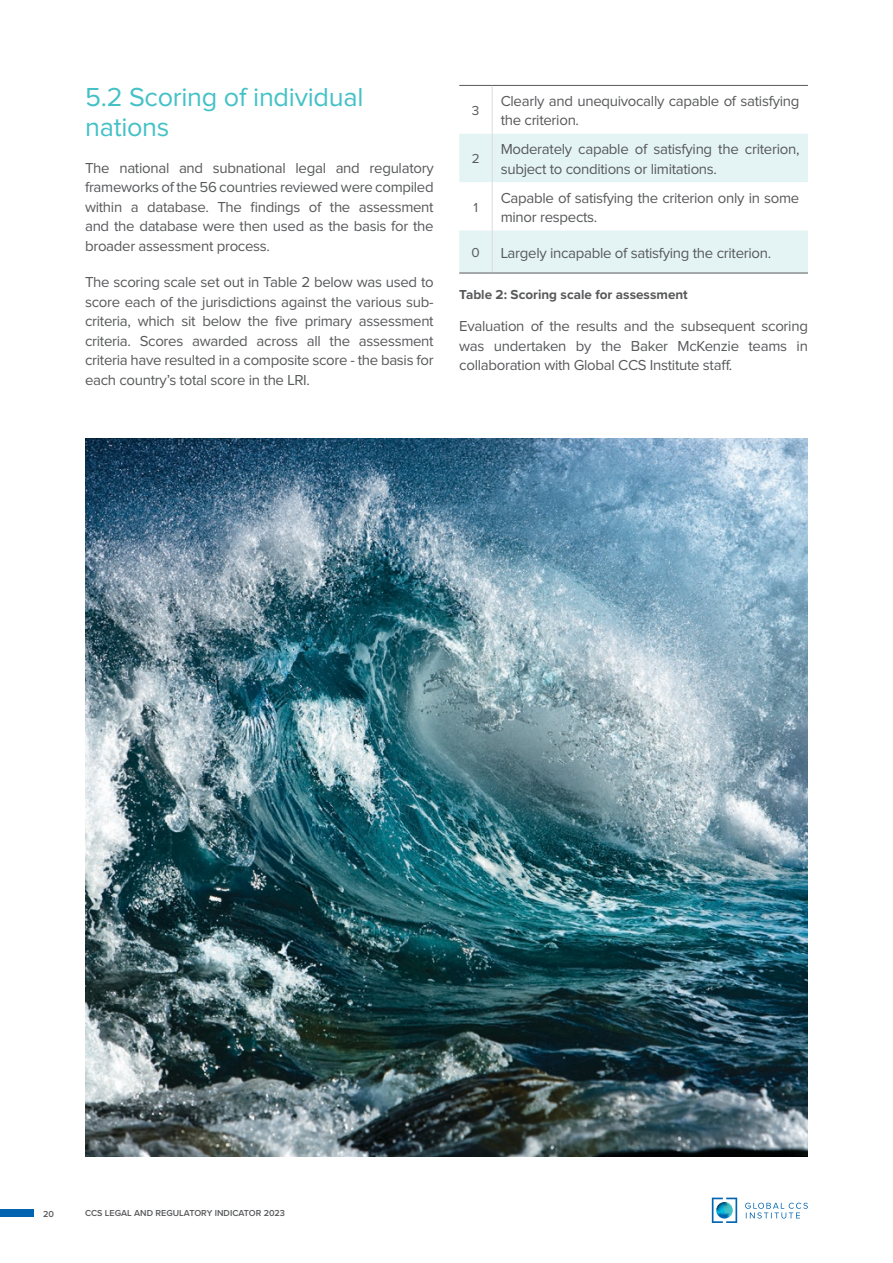
<style>
.page{position:relative;width:893px;height:1263px;background:#fff}
.page>*{position:absolute;margin:0;border:0;box-sizing:border-box;transform-origin:0 0}
.t1{font:27px/30px "Proxima Nova";letter-spacing:-.01em;color:#43c1c7}
.t2{font:15px/19.5px "Proxima Nova";letter-spacing:-.02em;color:#58595b;text-align:justify}
.t3{font:700 13.5px "Proxima Nova";color:#58595b}
.t4{font:13.5px "Proxima Nova";color:#58595b}
.t5{font:600 9px "Proxima Nova";color:#58595b}
</style>
<div class="page">
<div style="left:0;top:1209px;width:34px;height:7px;background:#0064b1"></div>
<svg style="left:712px;top:1197px;width:96px;height:26px"></svg>
<svg style="left:716px;top:1202px;width:17px;height:16px"></svg>
<svg style="left:459px;top:134px;width:349px;height:139px;fill:#e4f4f4"></svg>
<hr style="left:459px;top:85px;width:33px;height:1px;background:#58595b">
<hr style="left:492px;top:86px;width:1px;height:48px;background:#dadbdd">
<hr style="left:492px;top:85px;width:316px;height:1px;background:#58595b">
<hr style="left:492px;top:134px;width:1px;height:48px;background:#dadbdd">
<hr style="left:492px;top:182px;width:1px;height:48px;background:#dadbdd">
<hr style="left:492px;top:230px;width:1px;height:43px;background:#dadbdd">
<hr style="left:459px;top:273px;width:33px;height:1px;background:#58595b">
<hr style="left:492px;top:273px;width:316px;height:1px;background:#58595b">
<img style="left:85px;top:438px;width:723px;height:719px">
<h1 class="t1" style="left:85px;top:83px;width:280px">5.2 Scoring of individual nations</h1>
<p class="t2" style="left:85px;top:158px;width:350px">The national and subnational legal and regulatory frameworks of the 56 countries reviewed were compiled within a database. The findings of the assessment and the database were then used as the basis for the broader assessment process.</p>
<p class="t2" style="left:85px;top:273px;width:350px">The scoring scale set out in Table 2 below was used to score each of the jurisdictions against the various sub&shy;criteria, which sit below the five primary assessment criteria. Scores awarded across all the assessment criteria have resulted in a composite score - the basis for each country’s total score in the LRI.</p>
<p class="t4" style="left:472px;top:103px;width:9px">3</p>
<p class="t2" style="left:501px;top:91px;width:300px">Clearly and unequivocally capable of satisfying the criterion.</p>
<p class="t4" style="left:472px;top:151px;width:9px">2</p>
<p class="t2" style="left:501px;top:140px;width:300px">Moderately capable of satisfying the criterion, subject to conditions or limitations.</p>
<p class="t4" style="left:473px;top:200px;width:6px">1</p>
<p class="t2" style="left:501px;top:188px;width:300px">Capable of satisfying the criterion only in some minor respects.</p>
<p class="t4" style="left:472px;top:245px;width:10px">0</p>
<p class="t2" style="left:501px;top:243px;width:272px">Largely incapable of satisfying the criterion.</p>
<p class="t3" style="left:459px;top:284px;width:230px">Table 2: Scoring scale for assessment</p>
<p class="t2" style="left:459px;top:317px;width:350px">Evaluation of the results and the subsequent scoring was undertaken by the Baker McKenzie teams in collaboration with Global CCS Institute staff.</p>
<p class="t5" style="left:43px;top:1207px;width:12px">20</p>
<p class="t5" style="left:85px;top:1206px;width:202px">CCS LEGAL AND REGULATORY INDICATOR 2023</p>
</div>
